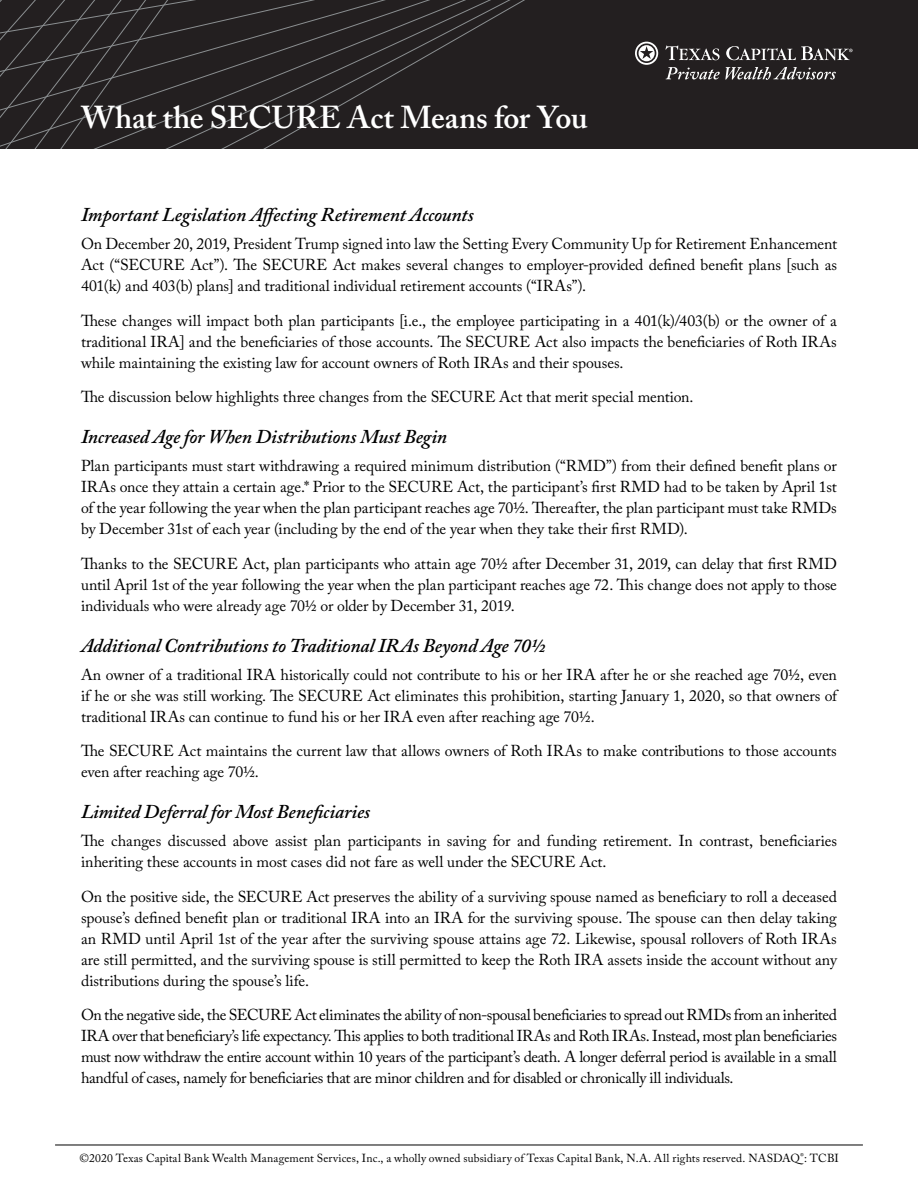
<style>
.page{position:relative;width:918px;height:1188px;background:#fff}
.page>*{position:absolute;margin:0;border:0;box-sizing:border-box;transform-origin:0 0}
.t1{font:600 31.5px "Adobe Caslon Pro";letter-spacing:-.005em;color:#fff}
.t2{font:italic 600 19.5px "Adobe Caslon Pro";letter-spacing:-.01em;color:#000}
.t3{font:15.75px/21px "Adobe Caslon Pro";letter-spacing:-.005em;color:#000;text-align:justify}
.t4{font:11.7px "Adobe Caslon Pro";letter-spacing:.015em;color:#000}
</style>
<div class="page">
<div style="left:0;top:0;width:918px;height:148px;background:#231f20"></div>
<svg style="left:0;top:126px;width:305px;height:22px"></svg>
<svg style="left:0;top:80px;width:385px;height:46px"></svg>
<hr style="left:55px;top:1145px;width:808px;height:1px;background:#000">
<svg style="left:0;top:0;width:853px;height:80px"></svg>
<h1 class="t1" style="left:81px;top:99px;width:508px">What the SECURE Act Means for You</h1>
<p class="t2" style="left:81px;top:203px;width:394px">Important Legislation Affecting Retirement Accounts</p>
<p class="t3" style="left:81px;top:233px;width:758px">On December 20, 2019, President Trump signed into law the Setting Every Community Up for Retirement Enhancement Act (“SECURE Act”). The SECURE Act makes several changes to employer-provided defined benefit plans [such as 401(k) and 403(b) plans] and traditional individual retirement accounts (“IRAs”).</p>
<p class="t3" style="left:81px;top:310px;width:757px">These changes will impact both plan participants [i.e., the employee participating in a 401(k)/403(b) or the owner of a traditional IRA] and the beneficiaries of those accounts. The SECURE Act also impacts the beneficiaries of Roth IRAs while maintaining the existing law for account owners of Roth IRAs and their spouses.</p>
<p class="t3" style="left:81px;top:386px;width:614px">The discussion below highlights three changes from the SECURE Act that merit special mention.</p>
<p class="t2" style="left:81px;top:425px;width:368px">Increased Age for When Distributions Must Begin</p>
<p class="t3" style="left:81px;top:455px;width:757px">Plan participants must start withdrawing a required minimum distribution (“RMD”) from their defined benefit plans or IRAs once they attain a certain age.* Prior to the SECURE Act, the participant’s first RMD had to be taken by April 1st of the year following the year when the plan participant reaches age 70½. Thereafter, the plan participant must take RMDs by December 31st of each year (including by the end of the year when they take their first RMD).</p>
<p class="t3" style="left:81px;top:553px;width:758px">Thanks to the SECURE Act, plan participants who attain age 70½ after December 31, 2019, can delay that first RMD until April 1st of the year following the year when the plan participant reaches age 72. This change does not apply to those individuals who were already age 70½ or older by December 31, 2019.</p>
<p class="t2" style="left:81px;top:634px;width:466px">Additional Contributions to Traditional IRAs Beyond Age 70½</p>
<p class="t3" style="left:81px;top:664px;width:758px">An owner of a traditional IRA historically could not contribute to his or her IRA after he or she reached age 70½, even if he or she was still working. The SECURE Act eliminates this prohibition, starting January 1, 2020, so that owners of traditional IRAs can continue to fund his or her IRA even after reaching age 70½.</p>
<p class="t3" style="left:81px;top:740px;width:757px">The SECURE Act maintains the current law that allows owners of Roth IRAs to make contributions to those accounts even after reaching age 70½.</p>
<p class="t2" style="left:81px;top:800px;width:291px">Limited Deferral for Most Beneficiaries</p>
<p class="t3" style="left:81px;top:830px;width:758px">The changes discussed above assist plan participants in saving for and funding retirement. In contrast, beneficiaries inheriting these accounts in most cases did not fare as well under the SECURE Act.</p>
<p class="t3" style="left:81px;top:886px;width:758px">On the positive side, the SECURE Act preserves the ability of a surviving spouse named as beneficiary to roll a deceased spouse’s defined benefit plan or traditional IRA into an IRA for the surviving spouse. The spouse can then delay taking an RMD until April 1st of the year after the surviving spouse attains age 72. Likewise, spousal rollovers of Roth IRAs are still permitted, and the surviving spouse is still permitted to keep the Roth IRA assets inside the account without any distributions during the spouse’s life.</p>
<p class="t3" style="left:81px;top:1004px;width:758px">On the negative side, the SECURE Act eliminates the ability of non-spousal beneficiaries to spread out RMDs from an inherited IRA over that beneficiary’s life expectancy. This applies to both traditional IRAs and Roth IRAs. Instead, most plan beneficiaries must now withdraw the entire account within 10 years of the participant’s death. A longer deferral period is available in a small handful of cases, namely for beneficiaries that are minor children and for disabled or chronically ill individuals.</p>
<p class="t4" style="left:80px;top:1151px;width:761px">©2020 Texas Capital Bank Wealth Management Services, Inc., a wholly owned subsidiary of Texas Capital Bank, N.A. All rights reserved. NASDAQ<sup>®</sup>: TCBI</p>
</div>
